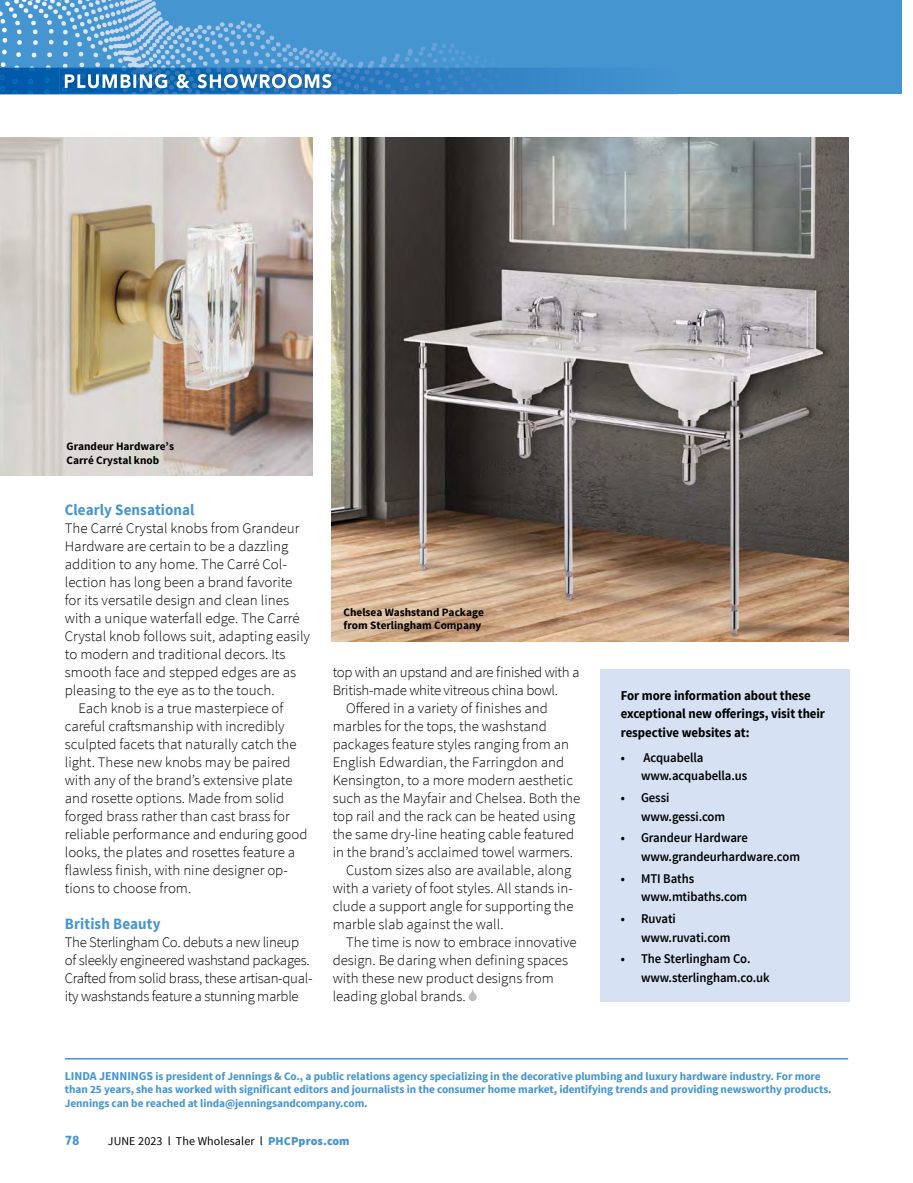
<style>
.page{position:relative;width:913px;height:1183px;background:#fff}
.page>*{position:absolute;margin:0;border:0;box-sizing:border-box;transform-origin:0 0}
.t1{font:700 15.75px "Source Sans Pro";letter-spacing:.005em;color:#4595d1;scale:.95 1}
.t2{font:300 14.55px "Source Sans Pro";color:#000}
.t3{font:300 14.55px/18px "Source Sans Pro";letter-spacing:-.02em;color:#000}
.t4{font:700 13.5px/18.5px "Source Sans Pro";letter-spacing:-.005em;color:#000;scale:.95 1}
.t5{font:700 13.5px "A9001+NMJYRH+Gill Sans Std";color:#4595d1}
.t6{font:600 13.35px/18.5px "Source Sans Pro";letter-spacing:-.005em;color:#000;scale:.95 1}
.t7{font:12px "A9 FFB+NMJYRH+Source Sans Pro";letter-spacing:.01em;color:#000}
.t8{font:700 11.25px/13.5px "Source Sans Pro";letter-spacing:-.005em;color:#4595d1}
.t9{font:700 11.25px/13.5px "Source Sans Pro";color:#000}
.s1{font-size:12px}
.s2{font-family:"Source Sans Pro";font-weight:900;color:#4595d1}
</style>
<div class="page">
<div style="left:0;top:0;width:901px;height:94px;background:#4595d1"></div>
<img style="left:0;top:0;width:156px;height:21px">
<svg style="left:0;top:68px;width:576px;height:26px;background:#3982c0"></svg>
<svg style="left:468px;top:989px;width:9px;height:12px"></svg>
<hr style="left:65px;top:1058px;width:783px;height:1px;background:#4595d1">
<div style="left:600px;top:669px;width:250px;height:333px;background:#d6e2f4"></div>
<img style="left:331px;top:138px;width:517px;height:503px">
<img style="left:0;top:138px;width:312px;height:338px">
<p class="t9" style="left:66px;top:440px;width:109px">Grandeur Hardware’s<br>Carré Crystal knob</p>
<p class="t1" style="left:65px;top:499px;width:138px">Clearly Sensational</p>
<p class="t2" style="left:65px;top:519px;width:236px">The Carré Crystal knobs from Grandeur</p>
<p class="t2" style="left:65px;top:537px;width:225px">Hardware are certain to be a dazzling</p>
<p class="t2" style="left:65px;top:555px;width:224px">addition to any home. The Carré Col-</p>
<p class="t2" style="left:65px;top:573px;width:229px">lection has long been a brand favorite</p>
<p class="t2" style="left:65px;top:591px;width:226px">for its versatile design and clean lines</p>
<p class="t2" style="left:65px;top:609px;width:236px">with a unique waterfall edge. The Carré</p>
<p class="t2" style="left:65px;top:627px;width:247px">Crystal knob follows suit, adapting easily</p>
<p class="t2" style="left:65px;top:645px;width:222px">to modern and traditional decors. Its</p>
<p class="t2" style="left:65px;top:663px;width:233px">smooth face and stepped edges are as</p>
<p class="t2" style="left:65px;top:681px;width:211px">pleasing to the eye as to the touch.</p>
<p class="t2" style="left:78px;top:699px;width:206px">Each knob is a true masterpiece of</p>
<p class="t2" style="left:65px;top:717px;width:221px">careful craftsmanship with incredibly</p>
<p class="t2" style="left:65px;top:735px;width:233px">sculpted facets that naturally catch the</p>
<p class="t2" style="left:65px;top:753px;width:227px">light. These new knobs may be paired</p>
<p class="t2" style="left:65px;top:771px;width:229px">with any of the brand’s extensive plate</p>
<p class="t2" style="left:65px;top:789px;width:221px">and rosette options. Made from solid</p>
<p class="t2" style="left:65px;top:807px;width:226px">forged brass rather than cast brass for</p>
<p class="t2" style="left:65px;top:825px;width:244px">reliable performance and enduring good</p>
<p class="t2" style="left:65px;top:843px;width:232px">looks, the plates and rosettes feature a</p>
<p class="t2" style="left:65px;top:861px;width:225px">flawless finish, with nine designer op-</p>
<p class="t2" style="left:65px;top:879px;width:128px">tions to choose from.</p>
<p class="t1" style="left:65px;top:913px;width:102px">British Beauty</p>
<p class="t3" style="left:65px;top:933px;width:249px">The Sterlingham Co. debuts a new lineup of sleekly engineered washstand packages.<br>Crafted from solid brass, these artisan-qual&shy;ity washstands feature a stunning marble</p>
<p class="t9" style="left:343px;top:605px;width:142px">Chelsea Washstand Package from Sterlingham Company</p>
<p class="t3" style="left:333px;top:663px;width:248px">top with an upstand and are finished with a</p>
<p class="t3" style="left:333px;top:681px;width:227px">British-made white vitreous china bowl.</p>
<p class="t2" style="left:346px;top:699px;width:203px">Offered in a variety of finishes and</p>
<p class="t2" style="left:333px;top:717px;width:216px">marbles for the tops, the washstand</p>
<p class="t2" style="left:333px;top:735px;width:238px">packages feature styles ranging from an</p>
<p class="t2" style="left:333px;top:753px;width:233px">English Edwardian, the Farringdon and</p>
<p class="t2" style="left:333px;top:771px;width:242px">Kensington, to a more modern aesthetic</p>
<p class="t2" style="left:333px;top:789px;width:249px">such as the Mayfair and Chelsea. Both the</p>
<p class="t2" style="left:333px;top:807px;width:244px">top rail and the rack can be heated using</p>
<p class="t2" style="left:333px;top:825px;width:243px">the same dry-line heating cable featured</p>
<p class="t2" style="left:333px;top:843px;width:242px">in the brand’s acclaimed towel warmers.</p>
<p class="t2" style="left:346px;top:861px;width:226px">Custom sizes also are available, along</p>
<p class="t2" style="left:333px;top:879px;width:242px">with a variety of foot styles. All stands in-</p>
<p class="t2" style="left:333px;top:897px;width:242px">clude a support angle for supporting the</p>
<p class="t2" style="left:333px;top:915px;width:172px">marble slab against the wall.</p>
<p class="t2" style="left:346px;top:933px;width:232px">The time is now to embrace innovative</p>
<p class="t2" style="left:333px;top:951px;width:237px">design. Be daring when defining spaces</p>
<p class="t2" style="left:333px;top:969px;width:223px">with these new product designs from</p>
<p class="t2" style="left:333px;top:987px;width:134px">leading global brands.</p>
<p class="t4" style="left:621px;top:686px;width:216px">For more information about these exceptional new offerings, visit their respective websites at:</p>
<p class="t6" style="left:641px;top:748px;width:113px;text-indent:-20px">• Acquabella www.acquabella.us</p>
<p class="t6" style="left:641px;top:789px;width:90px;text-indent:-20px">• Gessi www.gessi.com</p>
<p class="t6" style="left:641px;top:829px;width:169px;text-indent:-20px">• Grandeur Hardware www.grandeurhardware.com</p>
<p class="t6" style="left:641px;top:869px;width:113px;text-indent:-20px">• MTI Baths www.mtibaths.com</p>
<p class="t6" style="left:641px;top:909px;width:96px;text-indent:-20px">• Ruvati www.ruvati.com</p>
<p class="t6" style="left:641px;top:950px;width:137px;text-indent:-20px">• The Sterlingham Co. www.sterlingham.co.uk</p>
<p class="t8" style="left:65px;top:1069px;width:768px"><span class="s1">LINDA JENNINGS</span> is president of Jennings &amp; Co., a public relations agency specializing in the decorative plumbing and luxury hardware industry. For more than 25 years, she has worked with significant editors and journalists in the consumer home market, identifying trends and providing newsworthy products.<br>Jennings can be reached at linda@jenningsandcompany.com.</p>
<p class="t5" style="left:65px;top:1132px;width:16px">78</p>
<p class="t7" style="left:108px;top:1133px;width:243px">JUNE 2023 l The Wholesaler l <span class="s2">PHCPpros.com</span></p>
</div>
